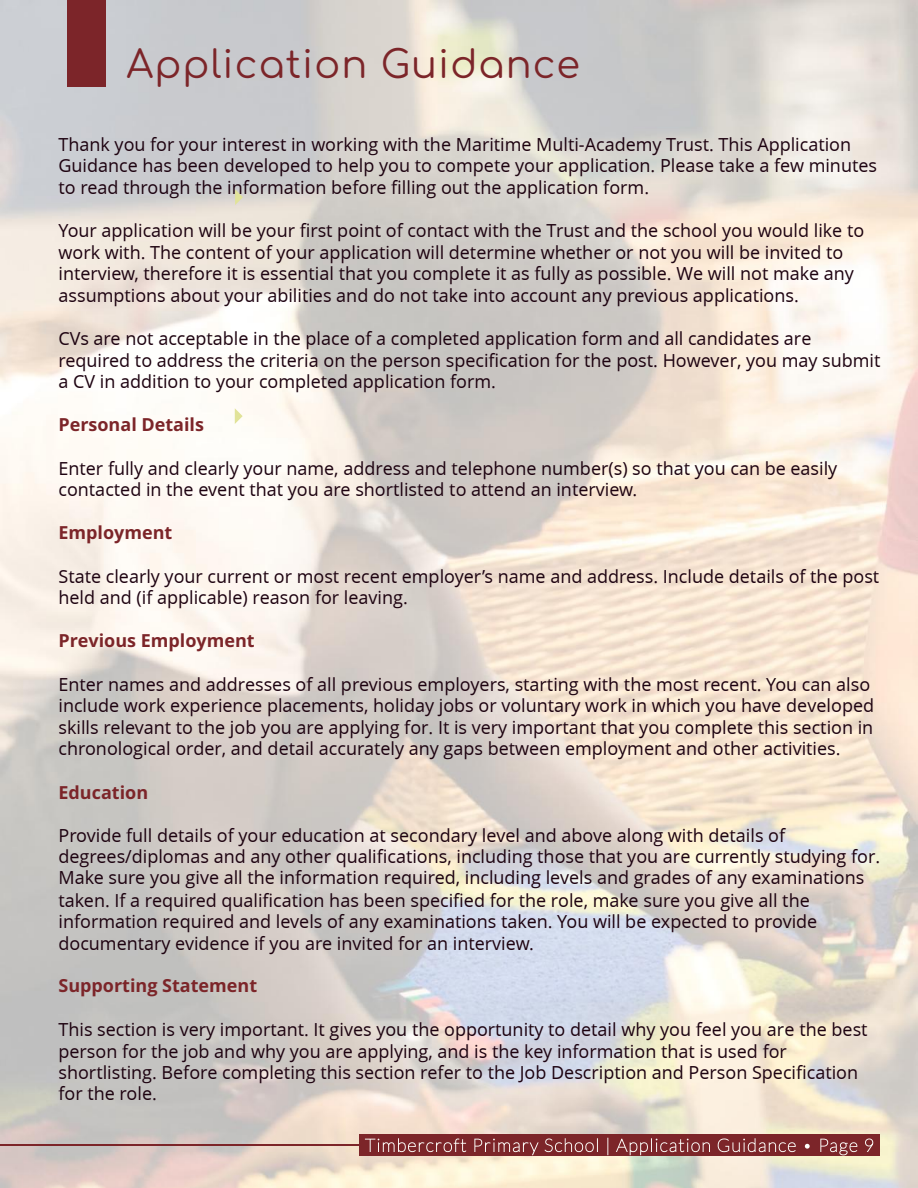
<style>
.page{position:relative;width:918px;height:1188px;background:#fff}
.page>*{position:absolute;margin:0;border:0;box-sizing:border-box;transform-origin:0 0}
.t1{font:38.25px "Comfortaa";letter-spacing:.03em;color:#7c2529}
.t2{font:18px/21.3px "Open Sans";color:#1d0210}
.t3{font:700 18px "Open Sans";color:#7c2529}
</style>
<div class="page">
<img style="left:0;top:0;width:918px;height:1188px">
<svg style="left:235px;top:189px;width:8px;height:16px"></svg>
<svg style="left:235px;top:408px;width:8px;height:16px"></svg>
<div style="left:68px;top:0;width:38px;height:87px;background:#7c2529"></div>
<hr style="left:0;top:1145px;width:40px;height:1px;background:#7c2529">
<hr style="left:40px;top:1145px;width:42px;height:1px;background:#7c2529">
<hr style="left:82px;top:1145px;width:42px;height:1px;background:#7c2529">
<hr style="left:124px;top:1145px;width:41px;height:1px;background:#7c2529">
<hr style="left:165px;top:1145px;width:42px;height:1px;background:#7c2529">
<hr style="left:207px;top:1145px;width:42px;height:1px;background:#7c2529">
<hr style="left:249px;top:1145px;width:41px;height:1px;background:#7c2529">
<hr style="left:290px;top:1145px;width:42px;height:1px;background:#7c2529">
<hr style="left:332px;top:1145px;width:42px;height:1px;background:#7c2529">
<div style="left:359px;top:1134px;width:521px;height:21px;background:#7c2529"></div>
<svg style="left:365px;top:1138px;width:509px;height:17px"></svg>
<h1 class="t1" style="left:126px;top:44px;width:455px">Application Guidance</h1>
<p class="t2" style="left:58px;top:133px;width:820px">Thank you for your interest in working with the Maritime Multi-Academy Trust. This Application<br>Guidance has been developed to help you to compete your application. Please take a few minutes to read through the information before fi lling out the application form.</p>
<p class="t2" style="left:58px;top:220px;width:807px">Your application will be your fi rst point of contact with the Trust and the school you would like to work with. The content of your application will determine whether or not you will be invited to interview, therefore it is essential that you complete it as fully as possible. We will not make any assumptions about your abilities and do not take into account any previous applications.</p>
<p class="t2" style="left:58px;top:328px;width:823px">CVs are not acceptable in the place of a completed application form and all candidates are required to address the criteria on the person specification for the post. However, you may submit a CV in addition to your completed application form.</p>
<p class="t3" style="left:58px;top:412px;width:147px">Personal Details</p>
<p class="t2" style="left:58px;top:457px;width:780px">Enter fully and clearly your name, address and telephone number(s) so that you can be easily contacted in the event that you are shortlisted to attend an interview.</p>
<p class="t3" style="left:58px;top:520px;width:115px">Employment</p>
<p class="t2" style="left:58px;top:565px;width:822px">State clearly your current or most recent employer’s name and address. Include details of the post held and (if applicable) reason for leaving.</p>
<p class="t3" style="left:58px;top:628px;width:198px">Previous Employment</p>
<p class="t2" style="left:58px;top:673px;width:817px">Enter names and addresses of all previous employers, starting with the most recent. You can also include work experience placements, holiday jobs or voluntary work in which you have developed skills relevant to the job you are applying for. It is very important that you complete this section in chronological order, and detail accurately any gaps between employment and other activities.</p>
<p class="t3" style="left:58px;top:780px;width:91px">Education</p>
<p class="t2" style="left:58px;top:824px;width:823px">Provide full details of your education at secondary level and above along with details of degrees/diplomas and any other qualifications, including those that you are currently studying for.<br>Make sure you give all the information required, including levels and grades of any examinations taken. If a required qualification has been specified for the role, make sure you give all the information required and levels of any examinations taken. You will be expected to provide documentary evidence if you are invited for an interview.</p>
<p class="t3" style="left:58px;top:973px;width:200px">Supporting Statement</p>
<p class="t2" style="left:58px;top:1019px;width:811px">This section is very important. It gives you the opportunity to detail why you feel you are the best person for the job and why you are applying, and is the key information that is used for shortlisting. Before completing this section refer to the Job Description and Person Specification for the role.</p>
</div>
